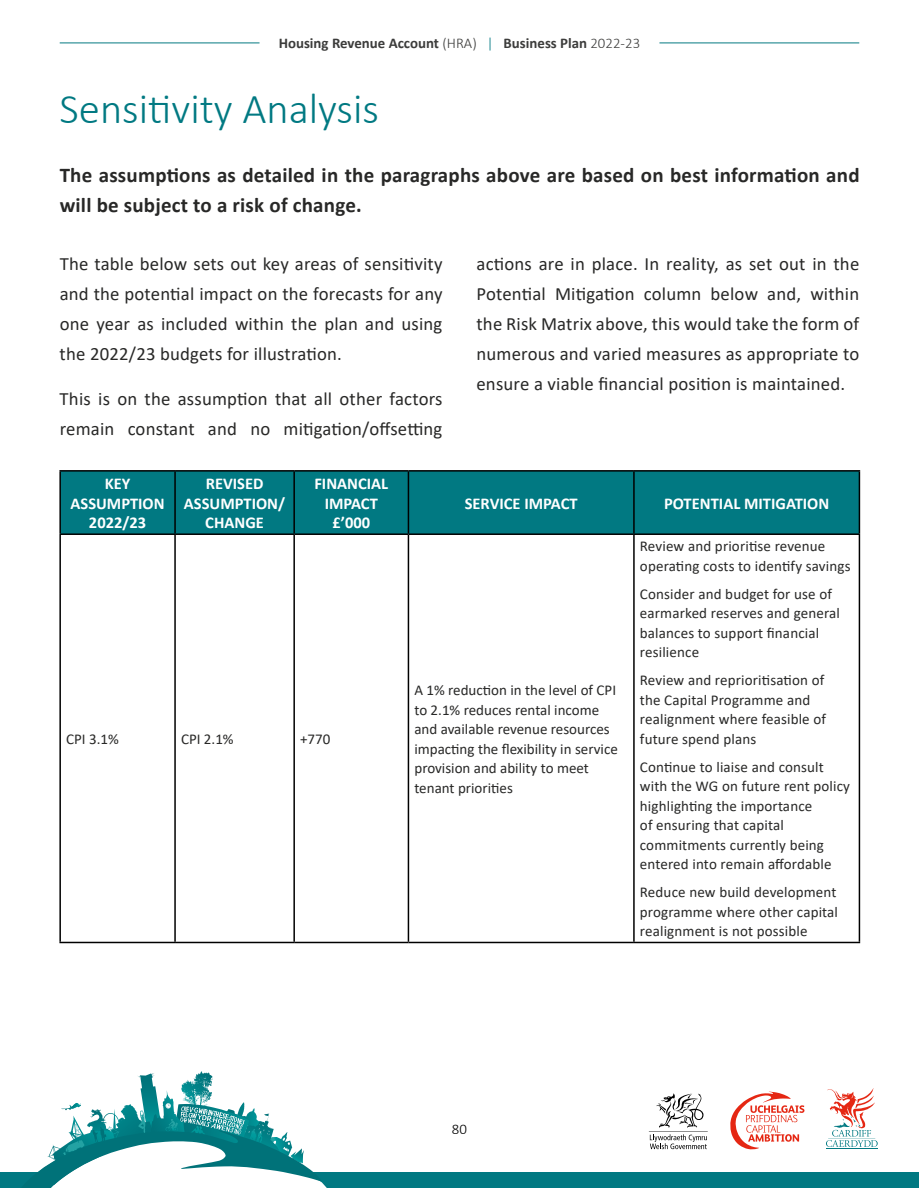
<style>
.page{position:relative;width:919px;height:1188px;background:#fff}
.page>*{position:absolute;margin:0;border:0;box-sizing:border-box;transform-origin:0 0}
.t1{font:300 42.75px "Calibri";color:#017982}
.t2{font:700 21px/30px "Calibri";letter-spacing:.01em;color:#282827}
.t3{font:18.75px/30px "Calibri";letter-spacing:.01em;color:#282827;text-align:justify}
.t4{font:700 16.5px/19.5px "Calibri";color:#fff;text-align:center}
.t5{font:15px/19.5px "Calibri";letter-spacing:.01em;color:#282827}
.t6{font:700 14.85px "Calibri";color:#3c3c3b}
.t7{font:300 14.85px "Calibri";color:#000}
.s1{font-weight:300}
.s2{font-weight:300;color:#017982}
</style>
<div class="page">
<svg style="left:730px;top:1092px;width:74px;height:57px"></svg>
<hr style="left:825px;top:1148px;width:52px;height:1px;background:#007982">
<svg style="left:826px;top:1088px;width:51px;height:59px"></svg>
<div style="left:0;top:1172px;width:918px;height:16px;background:#017982"></div>
<svg style="left:38px;top:1071px;width:289px;height:117px"></svg>
<svg style="left:648px;top:1093px;width:59px;height:56px"></svg>
<hr style="left:659px;top:43px;width:200px;height:1px;background:#047981">
<hr style="left:60px;top:43px;width:199px;height:1px;background:#047981">
<div style="left:61px;top:472px;width:797px;height:61px;background:#017982"></div>
<hr style="left:59px;top:470px;width:116px;height:2px;background:#000">
<hr style="left:59px;top:472px;width:2px;height:61px;background:#000">
<hr style="left:175px;top:470px;width:119px;height:2px;background:#000">
<hr style="left:174px;top:472px;width:2px;height:61px;background:#000">
<hr style="left:294px;top:470px;width:114px;height:2px;background:#000">
<hr style="left:293px;top:472px;width:2px;height:61px;background:#000">
<hr style="left:408px;top:470px;width:226px;height:2px;background:#000">
<hr style="left:407px;top:472px;width:2px;height:61px;background:#000">
<hr style="left:634px;top:470px;width:226px;height:2px;background:#000">
<hr style="left:633px;top:472px;width:1px;height:61px;background:#000">
<hr style="left:858px;top:472px;width:2px;height:61px;background:#000">
<hr style="left:59px;top:533px;width:116px;height:2px;background:#000">
<hr style="left:59px;top:535px;width:2px;height:407px;background:#000">
<hr style="left:175px;top:533px;width:119px;height:2px;background:#000">
<hr style="left:174px;top:535px;width:2px;height:407px;background:#000">
<hr style="left:294px;top:533px;width:114px;height:2px;background:#000">
<hr style="left:293px;top:535px;width:2px;height:407px;background:#000">
<hr style="left:408px;top:533px;width:226px;height:2px;background:#000">
<hr style="left:407px;top:535px;width:2px;height:407px;background:#000">
<hr style="left:634px;top:533px;width:226px;height:2px;background:#000">
<hr style="left:633px;top:535px;width:1px;height:407px;background:#000">
<hr style="left:858px;top:535px;width:2px;height:407px;background:#000">
<hr style="left:59px;top:942px;width:116px;height:1px;background:#000">
<hr style="left:175px;top:942px;width:119px;height:1px;background:#000">
<hr style="left:294px;top:942px;width:114px;height:1px;background:#000">
<hr style="left:408px;top:942px;width:226px;height:1px;background:#000">
<hr style="left:634px;top:942px;width:226px;height:1px;background:#000">
<p class="t6" style="left:279px;top:33px;width:363px">Housing Revenue Account <span class="s1">(HRA)</span> <span class="s2">|</span> Business Plan <span class="s1">2022-23</span></p>
<h1 class="t1" style="left:60px;top:82px;width:321px">Sensitivity Analysis</h1>
<h2 class="t2" style="left:60px;top:160px;width:801px">The assumptions as detailed in the paragraphs above are based on best information and will be subject to a risk of change.</h2>
<p class="t3" style="left:60px;top:248px;width:384px">The table below sets out key areas of sensitivity and the potential impact on the forecasts for any one year as included within the plan and using the 2022/23 budgets for illustration.</p>
<p class="t3" style="left:60px;top:383px;width:384px">This is on the assumption that all other factors remain constant and no mitigation/offsetting</p>
<p class="t4" style="left:70px;top:474px;width:96px">KEY<br>ASSUMPTION<br>2022/23</p>
<p class="t4" style="left:184px;top:474px;width:103px">REVISED<br>ASSUMPTION/<br>CHANGE</p>
<p class="t4" style="left:314px;top:474px;width:75px">FINANCIAL<br>IMPACT £’000</p>
<p class="t3" style="left:476px;top:248px;width:384px">actions are in place. In reality, as set out in the Potential Mitigation column below and, within the Risk Matrix above, this would take the form of numerous and varied measures as appropriate to ensure a viable financial position is maintained.</p>
<p class="t4" style="left:464px;top:493px;width:114px">SERVICE IMPACT</p>
<p class="t4" style="left:664px;top:493px;width:167px">POTENTIAL MITIGATION</p>
<p class="t5" style="left:66px;top:729px;width:54px">CPI 3.1%</p>
<p class="t5" style="left:181px;top:729px;width:54px">CPI 2.1%</p>
<p class="t5" style="left:300px;top:729px;width:32px">+770</p>
<p class="t5" style="left:414px;top:680px;width:205px">A 1% reduction in the level of CPI to 2.1% reduces rental income and available revenue resources impacting the flexibility in service provision and ability to meet tenant priorities</p>
<p class="t5" style="left:640px;top:536px;width:212px">Review and prioritise revenue operating costs to identify savings</p>
<p class="t5" style="left:640px;top:584px;width:201px">Consider and budget for use of earmarked reserves and general balances to support financial resilience</p>
<p class="t5" style="left:640px;top:670px;width:188px">Review and reprioritisation of the Capital Programme and realignment where feasible of future spend plans</p>
<p class="t5" style="left:640px;top:757px;width:211px">Continue to liaise and consult with the WG on future rent policy highlighting the importance<br>of ensuring that capital commitments currently being entered into remain affordable</p>
<p class="t5" style="left:640px;top:882px;width:199px;text-align:justify">Reduce new build development programme where other capital realignment is not possible</p>
<p class="t7" style="left:452px;top:1120px;width:17px">80</p>
</div>
